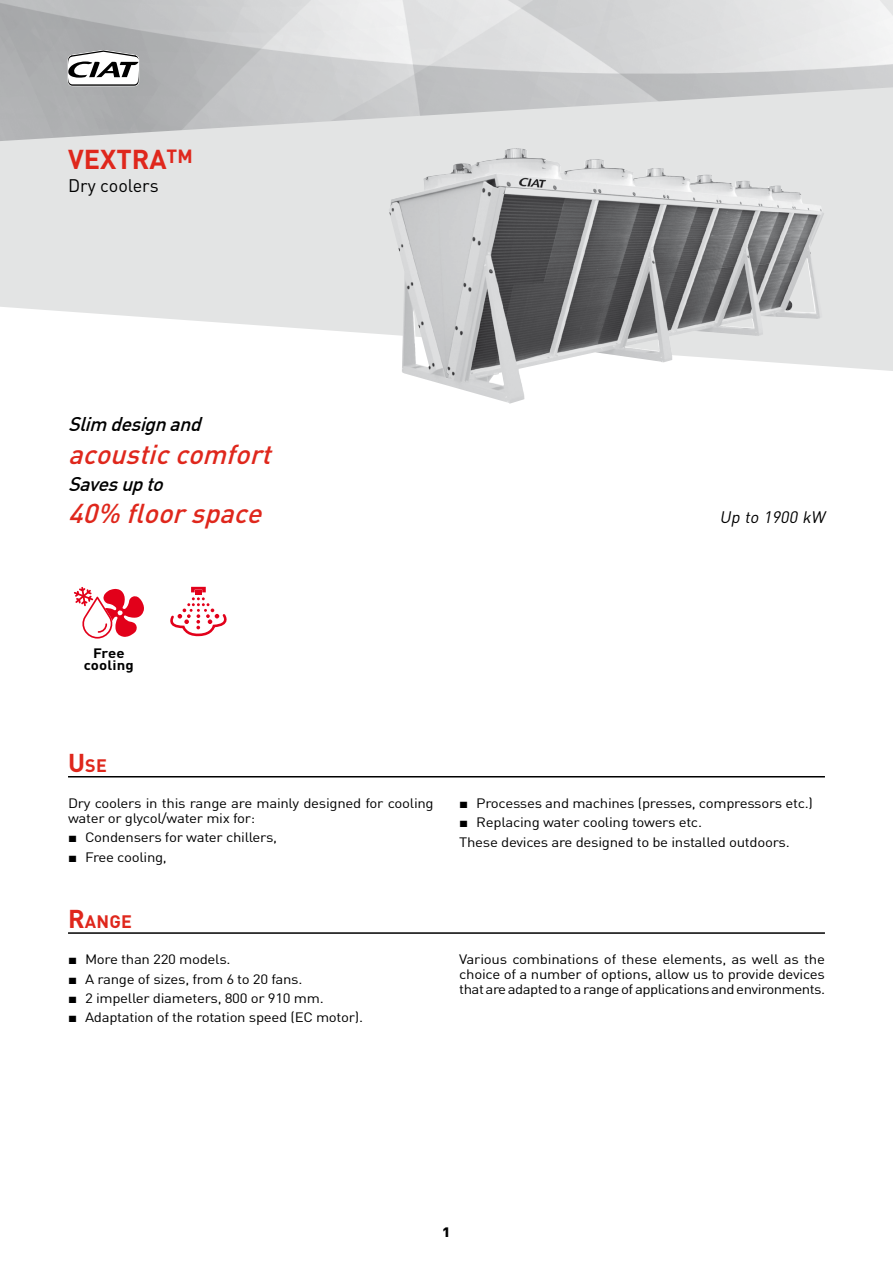
<style>
.page{position:relative;width:893px;height:1263px;background:#fff}
.page>*{position:absolute;margin:0;border:0;box-sizing:border-box;transform-origin:0 0}
.t1{font:italic 500 27px "DIN Pro";color:#df271c}
.t2{font:700 27px "DIN Pro";color:#df271c}
.t3{font:italic 500 19.5px "DIN";color:#000}
.t4{font:18px "DIN Pro";color:#000}
.t5{font:700 17.85px "DIN Pro";letter-spacing:.015em;color:#df271c}
.t6{font:italic 16.5px "DIN Pro";color:#000}
.t7{font:13.5px/15px "DIN Pro";letter-spacing:-.02em;color:#000;scale:1.11 1}
.t8{font:700 13.5px/12px "DIN Pro";letter-spacing:.01em;color:#000;text-align:center;scale:1.11 1}
.t9{font:900 13.5px "DIN Pro";color:#000;scale:1.11 1}
.s1{font-size:25.5px}
.s2{font-family:"Arial";font-weight:700}
</style>
<div class="page">
<svg style="left:0;top:142px;width:893px;height:229px;fill:#e3e4e4"></svg>
<svg style="left:68px;top:50px;width:71px;height:36px"></svg>
<hr style="left:68px;top:776px;width:757px;height:1px;background:#000">
<hr style="left:68px;top:932px;width:757px;height:2px;background:#000">
<img style="left:389px;top:148px;width:435px;height:256px">
<svg style="left:170px;top:587px;width:57px;height:50px"></svg>
<svg style="left:74px;top:587px;width:70px;height:52px"></svg>
<h1 class="t2" style="left:68px;top:141px;width:126px">VEXTRA<sup>TM</sup></h1>
<h3 class="t4" style="left:68px;top:174px;width:92px">Dry coolers</h3>
<h2 class="t3" style="left:68px;top:412px;width:140px">Slim designand</h2>
<h1 class="t1" style="left:68px;top:435px;width:213px">acousticcomfort</h1>
<h2 class="t3" style="left:68px;top:471px;width:103px">Savesupto</h2>
<h1 class="t1" style="left:68px;top:495px;width:204px">40% floorspace</h1>
<p class="t6" style="left:720px;top:506px;width:111px">Up to 1900 kW</p>
<p class="t8" style="left:84px;top:646px;width:47px">Free cooling</p>
<h3 class="t5" style="left:68px;top:753px;width:40px"><span class="s1">U</span>SE</h3>
<p class="t7" style="left:68px;top:795px;width:331px">Dry coolers in this range are mainly designed for cooling water or glycol/water mix for:</p>
<p class="t7" style="left:68px;top:829px;width:190px"><span class="s2">■</span> Condensers for water chillers,</p>
<p class="t7" style="left:68px;top:848px;width:91px"><span class="s2">■</span> Free cooling,</p>
<h3 class="t5" style="left:68px;top:909px;width:65px"><span class="s1">R</span>ANGE</h3>
<p class="t7" style="left:68px;top:951px;width:148px"><span class="s2">■</span> More than 220 models.</p>
<p class="t7" style="left:68px;top:971px;width:213px"><span class="s2">■</span> A range of sizes, from 6 to 20 fans.</p>
<p class="t7" style="left:68px;top:990px;width:232px"><span class="s2">■</span> 2 impeller diameters, 800 or 910 mm.</p>
<p class="t7" style="left:68px;top:1009px;width:267px"><span class="s2">■</span> Adaptation of the rotation speed (EC motor).</p>
<p class="t7" style="left:459px;top:795px;width:320px"><span class="s2">■</span> Processes and machines (presses, compressors etc.)</p>
<p class="t7" style="left:459px;top:812px;width:299px;line-height:19.2px"><span class="s2">■</span> Replacing water cooling towers etc.<br>These devices are designed to be installed outdoors.</p>
<p class="t7" style="left:459px;top:951px;width:331px;text-align:justify">Various combinations of these elements, as well as the choice of a number of options, allow us to provide devices that are adapted to a range of applications and environments.</p>
<p class="t9" style="left:442px;top:1223px;width:9px">1</p>
</div>
